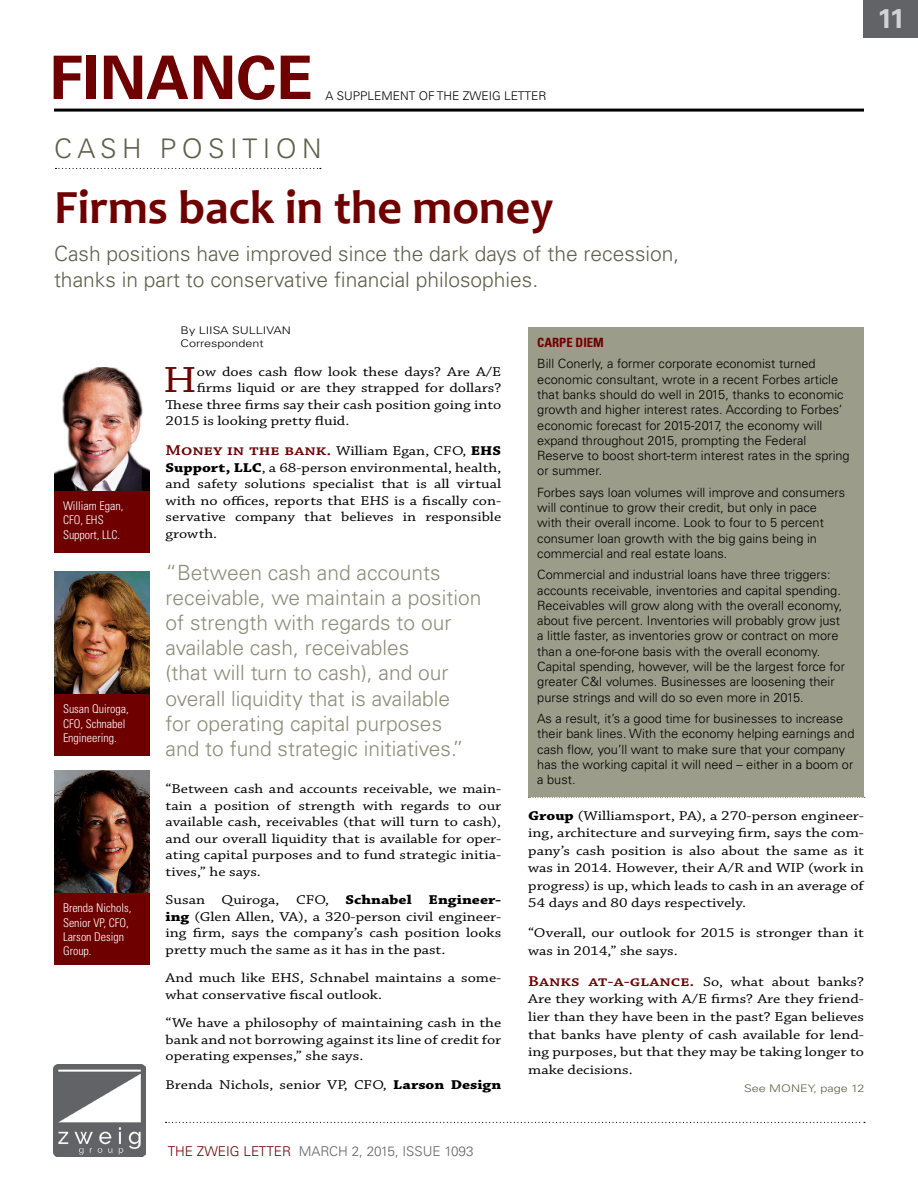
<style>
.page{position:relative;width:918px;height:1188px;background:#fff}
.page>*{position:absolute;margin:0;border:0;box-sizing:border-box;transform-origin:0 0}
.t1{font:700 60px "Univers";color:#6f0000}
.t2{font:700 48px "Candara";color:#6f0000}
.t3{font:38.4px "Chaparral Pro";color:#6f0000;scale:1.2 1}
.t4{font:300 27px "Univers";letter-spacing:.2em;color:#5f604b}
.t5{font:700 27px "Univers";color:#d1d3d4}
.t6{font:300 21px/25.2px "Univers";color:#8c8d79}
.t7{font:300 21px/25.2px "Univers";color:#5f604b}
.t8{font:13.5px/16.5px "Chaparral Pro";color:#000;text-align:justify;scale:1.2 1}
.t9{font:300 13.5px "Univers";color:#626366}
.t10{font:300 12.75px/15.3px "Univers";color:#000}
.t11{font:700 condensed 12.75px "Univers";color:#6f0000}
.t12{font:300 condensed 12px/14.4px "Univers";color:#fff}
.t13{font:300 12px "Univers";color:#000}
.t14{font:300 10.5px/12.9px "Univers";color:#000;scale:1.2 1}
.t15{font:300 10.5px "Univers";color:#5f604b;scale:1.2 1}
.s1{font-weight:600;font-size:15px;color:#6f0000}
.s2{font-weight:700}
.s3{color:#6f0000}
</style>
<div class="page">
<img style="left:53px;top:1064px;width:93px;height:92px">
<svg style="left:166px;top:1122px;width:699px;height:1px"></svg>
<hr style="left:54px;top:109px;width:810px;height:3px;background:#000">
<svg style="left:56px;top:168px;width:265px;height:1px"></svg>
<div style="left:864px;top:0;width:54px;height:38px;background:#626366"></div>
<img style="left:54px;top:368px;width:95px;height:123px">
<div style="left:54px;top:491px;width:95px;height:61px;background:#6f0000"></div>
<img style="left:54px;top:571px;width:95px;height:123px">
<div style="left:54px;top:694px;width:95px;height:62px;background:#6f0000"></div>
<img style="left:54px;top:770px;width:95px;height:123px">
<div style="left:54px;top:893px;width:95px;height:71px;background:#6f0000"></div>
<div style="left:528px;top:328px;width:336px;height:469px;background:#9b9c89"></div>
<svg style="left:528px;top:797px;width:337px;height:1px"></svg>
<h1 class="t1" style="left:50px;top:43px;width:265px">FINANCE</h1>
<p class="t13" style="left:326px;top:88px;width:222px">A SUPPLEMENT OF THE ZWEIG LETTER</p>
<h3 class="t5" style="left:877px;top:3px;width:29px">11</h3>
<h3 class="t4" style="left:54px;top:132px;width:269px">CASH POSITION</h3>
<h2 class="t2" style="left:54px;top:178px;width:501px">Firms back in the money</h2>
<h3 class="t7" style="left:54px;top:241px;width:627px">Cash positions have improved since the dark days of the recession, thanks in part to conservative financial philosophies.</h3>
<p class="t12" style="left:63px;top:499px;width:62px">William Egan,<br>CFO, EHS<br>Support, LLC.</p>
<p class="t12" style="left:63px;top:702px;width:67px">Susan Quiroga,<br>CFO, Schnabel<br>Engineering.</p>
<p class="t12" style="left:63px;top:901px;width:70px">Brenda Nichols,<br>Senior VP, CFO,<br>Larson Design<br>Group.</p>
<p class="t14" style="left:181px;top:324px;width:93px">By LIISA SULLIVAN<br>Correspondent</p>
<h3 class="t3" style="left:163px;top:359px;width:30px">H</h3>
<p class="t8" style="left:197px;top:364px;width:255px">ow does cash flow look these days? Are A/E</p>
<p class="t8" style="left:197px;top:380px;width:255px">firms liquid or are they strapped for dollars?</p>
<p class="t8" style="left:166px;top:397px;width:281px">These three firms say their cash position going into</p>
<p class="t8" style="left:166px;top:413px;width:155px">2015 is looking pretty fluid.</p>
<p class="t8" style="left:166px;top:443px;width:281px"><span class="s1">Money in the bank.</span> William Egan, CFO, <span class="s2">EHS Support, LLC</span>, a 68-person environmental, health, and safety solutions specialist that is all virtual with no offices, reports that EHS is a fiscally con&shy;servative company that believes in responsible growth.</p>
<p class="t6" style="left:166px;top:560px;width:317px">“Between cash and accounts receivable, we maintain a position of strength with regards to our available cash, receivables<br>(that will turn to cash), and our overall liquidity that is available<br>for operating capital purposes<br>and to fund strategic initiatives.”</p>
<p class="t8" style="left:166px;top:781px;width:281px">“Between cash and accounts receivable, we main&shy;tain a position of strength with regards to our available cash, receivables (that will turn to cash), and our overall liquidity that is available for oper&shy;ating capital purposes and to fund strategic initia&shy;tives,” he says.</p>
<p class="t8" style="left:166px;top:892px;width:281px">Susan Quiroga, CFO, <span class="s2">Schnabel Engineer&shy;ing</span> (Glen Allen, VA), a 320-person civil engineer&shy;ing firm, says the company’s cash position looks pretty much the same as it has in the past.</p>
<p class="t8" style="left:166px;top:970px;width:281px">And much like EHS, Schnabel maintains a some&shy;what conservative fiscal outlook.</p>
<p class="t8" style="left:166px;top:1015px;width:281px">“We have a philosophy of maintaining cash in the bank and not borrowing against its line of credit for operating expenses,” she says.</p>
<p class="t8" style="left:166px;top:1077px;width:281px">Brenda Nichols, senior VP, CFO, <span class="s2">Larson Design</span></p>
<p class="t11" style="left:537px;top:335px;width:68px">CARPE DIEM</p>
<p class="t10" style="left:537px;top:356px;width:314px">Bill Conerly, a former corporate economist turned economic consultant, wrote in a recent Forbes article that banks should do well in 2015, thanks to economic growth and higher interest rates. According to Forbes’ economic forecast for 2015-2017, the economy will expand throughout 2015, prompting the Federal Reserve to boost short-term interest rates in the spring or summer.</p>
<p class="t10" style="left:537px;top:485px;width:309px">Forbes says loan volumes will improve and consumers will continue to grow their credit, but only in pace<br>with their overall income. Look to four to 5 percent consumer loan growth with the big gains being in commercial and real estate loans.</p>
<p class="t10" style="left:537px;top:567px;width:309px">Commercial and industrial loans have three triggers: accounts receivable, inventories and capital spending.<br>Receivables will grow along with the overall economy, about five percent. Inventories will probably grow just a little faster, as inventories grow or contract on more than a one-for-one basis with the overall economy.<br>Capital spending, however, will be the largest force for greater C&amp;I volumes. Businesses are loosening their purse strings and will do so even more in 2015.</p>
<p class="t10" style="left:537px;top:711px;width:319px">As a result, it’s a good time for businesses to increase their bank lines. With the economy helping earnings and cash flow, you’ll want to make sure that your company has the working capital it will need – either in a boom or a bust.</p>
<p class="t8" style="left:528px;top:807px;width:281px;line-height:17.5px"><span class="s2">Group</span> (Williamsport, PA), a 270-person engineer&shy;ing, architecture and surveying firm, says the com&shy;pany’s cash position is also about the same as it was in 2014. However, their A/R and WIP (work in progress) is up, which leads to cash in an average of 54 days and 80 days respectively.</p>
<p class="t8" style="left:528px;top:924px;width:281px;line-height:17.5px">“Overall, our outlook for 2015 is stronger than it was in 2014,” she says.</p>
<p class="t8" style="left:528px;top:973px;width:281px;line-height:17.5px"><span class="s1">Banks at-a-glance.</span> So, what about banks?<br>Are they working with A/E firms? Are they friend&shy;lier than they have been in the past? Egan believes that banks have plenty of cash available for lend&shy;ing purposes, but that they may be taking longer to make decisions.</p>
<p class="t15" style="left:744px;top:1082px;width:102px">See MONEY, page 12</p>
<p class="t9" style="left:168px;top:1143px;width:307px"><span class="s3">THE ZWEIG LETTER</span> MARCH 2, 2015, ISSUE 1093</p>
</div>
